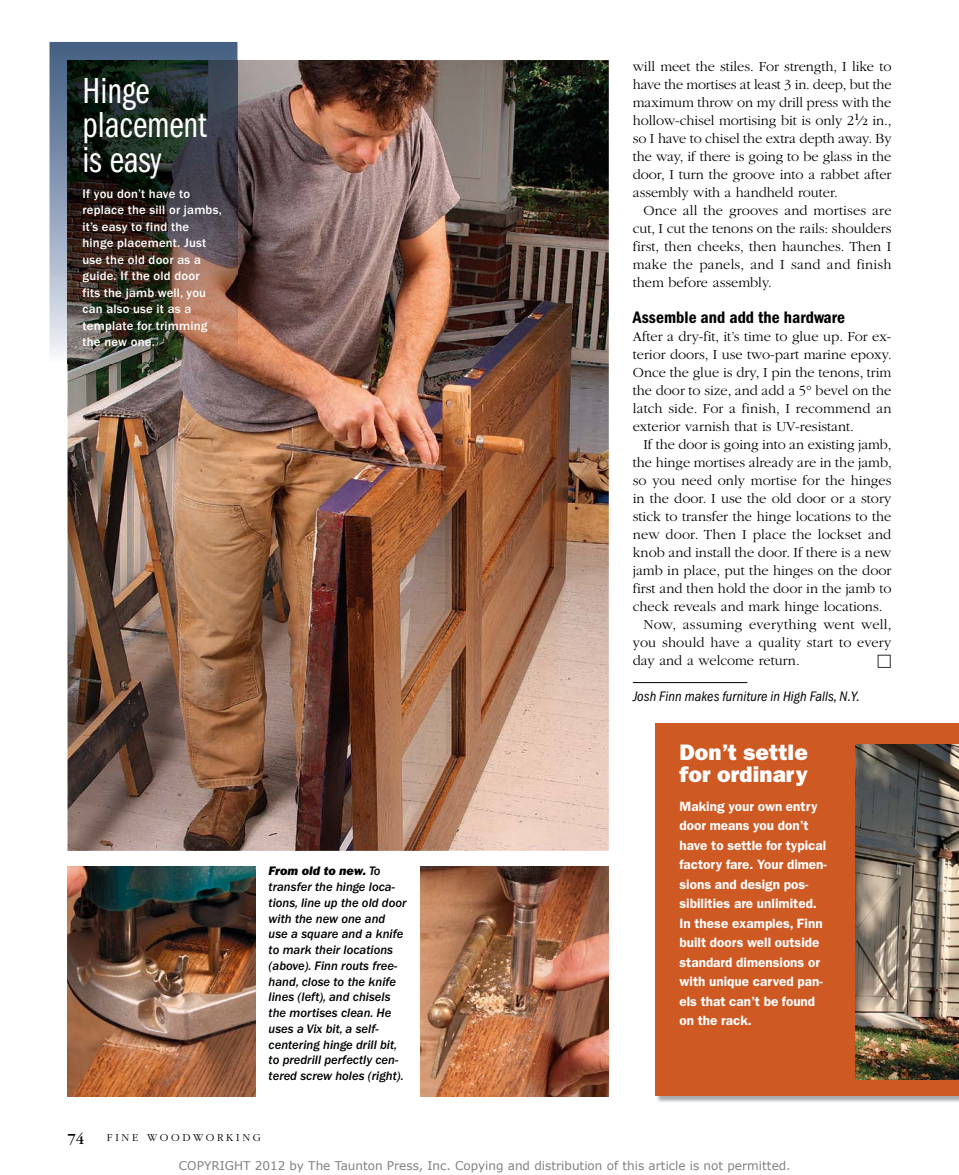
<style>
.page{position:relative;width:959px;height:1175px;background:#fff}
.page>*{position:absolute;margin:0;border:0;box-sizing:border-box;transform-origin:0 0}
.t1{font:37.5px/34.5px "ITC Franklin Gothic Std Bk Cp";color:#fff}
.t2{font:22.5px/22.5px "ITC Franklin Gothic Std Hvy";letter-spacing:.005em;color:#fff}
.t3{font:17.25px "ITC Franklin Gothic Std Dm Cd";letter-spacing:.005em;color:#000}
.t4{font:16.05px "ITC Garamond Std";color:#000}
.t5{font:300 14.4px/18px "ITC Garamond Std";color:#000;text-align:justify}
.t6{font:300 14.4px "ITC Garamond Std";letter-spacing:.02em;color:#000}
.t7{font:14.4px "Universal Std Newswith Comm Pi";color:#000}
.t8{font:italic condensed 14.25px "ITC Franklin Gothic Std";letter-spacing:.005em;color:#000}
.t9{font:600 13.5px/19.5px "ITC Franklin Gothic Std";color:#fff}
.t10{font:12.75px/15.8px "ITC Franklin Gothic Std Med It";color:#000}
.t11{font:500 12.75px/16.5px "ITC Franklin Gothic Std";letter-spacing:.015em;color:#fff}
.t12{font:12.75px "ITC Franklin Gothic Std Hvy It";color:#000}
.t13{font:12px "Verdana";color:#808080}
.t14{font:300 11.1px "ITC Garamond Std";letter-spacing:.24em;color:#000}
.s1{font-family:"ITC Franklin Gothic Std Med It"}
.s2{font-weight:400}
.s3{font-weight:400;font-size:10.05px}
</style>
<div class="page">
<hr style="left:633px;top:682px;width:114px;height:1px;background:#000">
<img style="left:68px;top:60px;width:541px;height:790px">
<img style="left:421px;top:866px;width:188px;height:230px">
<div style="left:656px;top:723px;width:302px;height:373px;background:#ce5923"></div>
<svg style="left:49px;top:42px;width:188px;height:313px;background:#7c8fa9"></svg>
<img style="left:67px;top:60px;width:170px;height:303px">
<img style="left:68px;top:866px;width:187px;height:230px">
<img style="left:855px;top:744px;width:103px;height:335px">
<h1 class="t1" style="left:82px;top:74px;width:126px">Hinge placement is easy</h1>
<p class="t11" style="left:82px;top:185px;width:141px">If you don’t have to replace the sill or jambs, it’s easy to find the hinge placement. Just use the old door as a guide. If the old door<br>fits the jamb well, you can also use it as a template for trimming the new one.</p>
<p class="t12" style="left:268px;top:863px;width:113px">From old to new. <span class="s1">To</span></p>
<p class="t10" style="left:268px;top:879px;width:139px">transfer the hinge loca&shy;tions, line up the old door with the new one and use a square and a knife to mark their locations (above). Finn routs free&shy;hand, close to the knife lines (left), and chisels the mortises clean. He uses a Vix bit, a self&shy;centering hinge drill bit, to predrill perfectly cen&shy;tered screw holes (right).</p>
<p class="t5" style="left:633px;top:57px;width:260px">will meet the stiles. For strength, I like to have the mortises at least 3 in. deep, but the maximum throw on my drill press with the hollow-chisel mortising bit is only 2<sup>1</sup><span class="s2">⁄</span><span class="s3">2</span> in., so I have to chisel the extra depth away. By the way, if there is going to be glass in the door, I turn the groove into a rabbet after assembly with a handheld router.</p>
<p class="t5" style="left:633px;top:201px;width:260px;text-indent:10px">Once all the grooves and mortises are cut, I cut the tenons on the rails: shoulders first, then cheeks, then haunches. Then I make the panels, and I sand and finish them before assembly.</p>
<p class="t3" style="left:633px;top:307px;width:214px">Assemble and add the hardware</p>
<p class="t5" style="left:633px;top:327px;width:260px">After a dry-fit, it’s time to glue up. For ex&shy;terior doors, I use two-part marine epoxy.<br>Once the glue is dry, I pin the tenons, trim the door to size, and add a 5° bevel on the latch side. For a finish, I recommend an exterior varnish that is UV-resistant.</p>
<p class="t5" style="left:643px;top:435px;width:250px">If the door is going into an existing jamb,</p>
<p class="t5" style="left:633px;top:453px;width:260px">the hinge mortises already are in the jamb,</p>
<p class="t5" style="left:633px;top:471px;width:260px">so you need only mortise for the hinges</p>
<p class="t5" style="left:633px;top:489px;width:260px">in the door. I use the old door or a story</p>
<p class="t5" style="left:633px;top:507px;width:260px">stick to transfer the hinge locations to the</p>
<p class="t5" style="left:633px;top:525px;width:260px">new door. Then I place the lockset and</p>
<p class="t5" style="left:633px;top:543px;width:260px">knob and install the door. If there is a new</p>
<p class="t5" style="left:633px;top:561px;width:260px">jamb in place, put the hinges on the door</p>
<p class="t5" style="left:633px;top:579px;width:260px">first and then hold the door in the jamb to</p>
<p class="t5" style="left:633px;top:597px;width:251px">check reveals and mark hinge locations.</p>
<p class="t6" style="left:643px;top:616px;width:250px">Now, assuming everything went well,</p>
<p class="t5" style="left:633px;top:633px;width:260px">you should have a quality start to every</p>
<p class="t5" style="left:633px;top:651px;width:168px">day and a welcome return.</p>
<p class="t7" style="left:877px;top:653px;width:16px">☐</p>
<p class="t8" style="left:633px;top:688px;width:228px">Josh Finn makes furniture in High Falls, N.Y.</p>
<h2 class="t2" style="left:679px;top:741px;width:130px">Don’t settle for ordinary</h2>
<p class="t9" style="left:679px;top:796px;width:149px">Making your own entry door means you don’t have to settle for typical factory fare. Your dimen&shy;sions and design pos&shy;sibilities are unlimited.<br>In these examples, Finn built doors well outside standard dimensions or with unique carved pan&shy;els that can’t be found on the rack.</p>
<p class="t4" style="left:68px;top:1130px;width:18px">74</p>
<p class="t14" style="left:107px;top:1131px;width:155px">FINE WOODWORKING</p>
<p class="t13" style="left:179px;top:1158px;width:613px">COPYRIGHT 2012 by The Taunton Press, Inc. Copying and distribution of this article is not permitted.</p>
</div>
